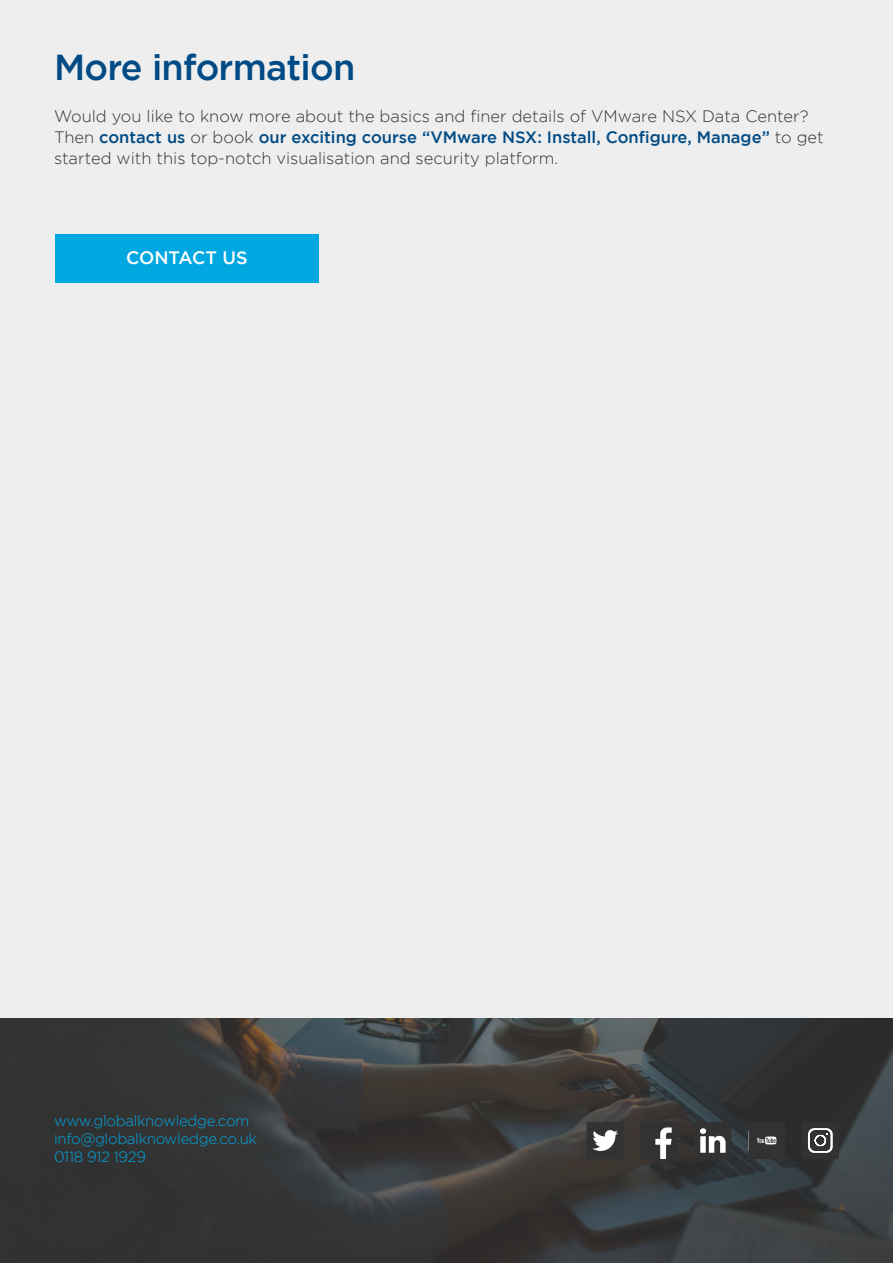
<style>
.page{position:relative;width:893px;height:1263px;background:#fff}
.page>*{position:absolute;margin:0;border:0;box-sizing:border-box;transform-origin:0 0}
.t1{font:500 36px "Gotham";letter-spacing:-.02em;color:#004b85}
.t2{font:500 18px "Gotham";color:#fff}
.Alineastijl{font:300 16.5px/21px "Gotham";color:#323232}
.t3{font:300 15px "Gotham";letter-spacing:-.02em;color:#00a7e1}
.s1{font-weight:500;color:#004b85}
</style>
<div class="page">
<div style="left:0;top:0;width:893px;height:1018px;background:#eee"></div>
<svg style="left:0;top:1018px;width:893px;height:245px;background:#373839"></svg>
<div style="left:55px;top:234px;width:264px;height:49px;background:#00a7e1"></div>
<svg style="left:587px;top:1122px;width:37px;height:37px"></svg>
<svg style="left:640px;top:1122px;width:37px;height:37px"></svg>
<svg style="left:694px;top:1122px;width:37px;height:37px"></svg>
<svg style="left:748px;top:1130px;width:37px;height:21px"></svg>
<div style="left:748px;top:1122px;width:37px;height:8px;background:#323232"></div>
<div style="left:748px;top:1151px;width:37px;height:8px;background:#323232"></div>
<svg style="left:802px;top:1122px;width:37px;height:37px"></svg>
<h2 class="t1" style="left:54px;top:47px;width:303px">More information</h2>
<p class="Alineastijl" style="left:54px;top:106px;width:771px">Would you like to know more about the basics and finer details of VMware NSX Data Center?<br>Then <span class="s1">contact us</span> or book <span class="s1">our exciting course “VMware NSX: Install, Configure, Manage”</span> to get started with this top-notch visualisation and security platform.</p>
<p class="t2" style="left:126px;top:247px;width:123px">CONTACT US</p>
<p class="t3" style="left:54px;top:1112px;width:197px">www.globalknowledge.com</p>
<p class="t3" style="left:54px;top:1130px;width:204px">info@globalknowledge.co.uk</p>
<p class="t3" style="left:54px;top:1148px;width:93px">0118 912 1929</p>
</div>
